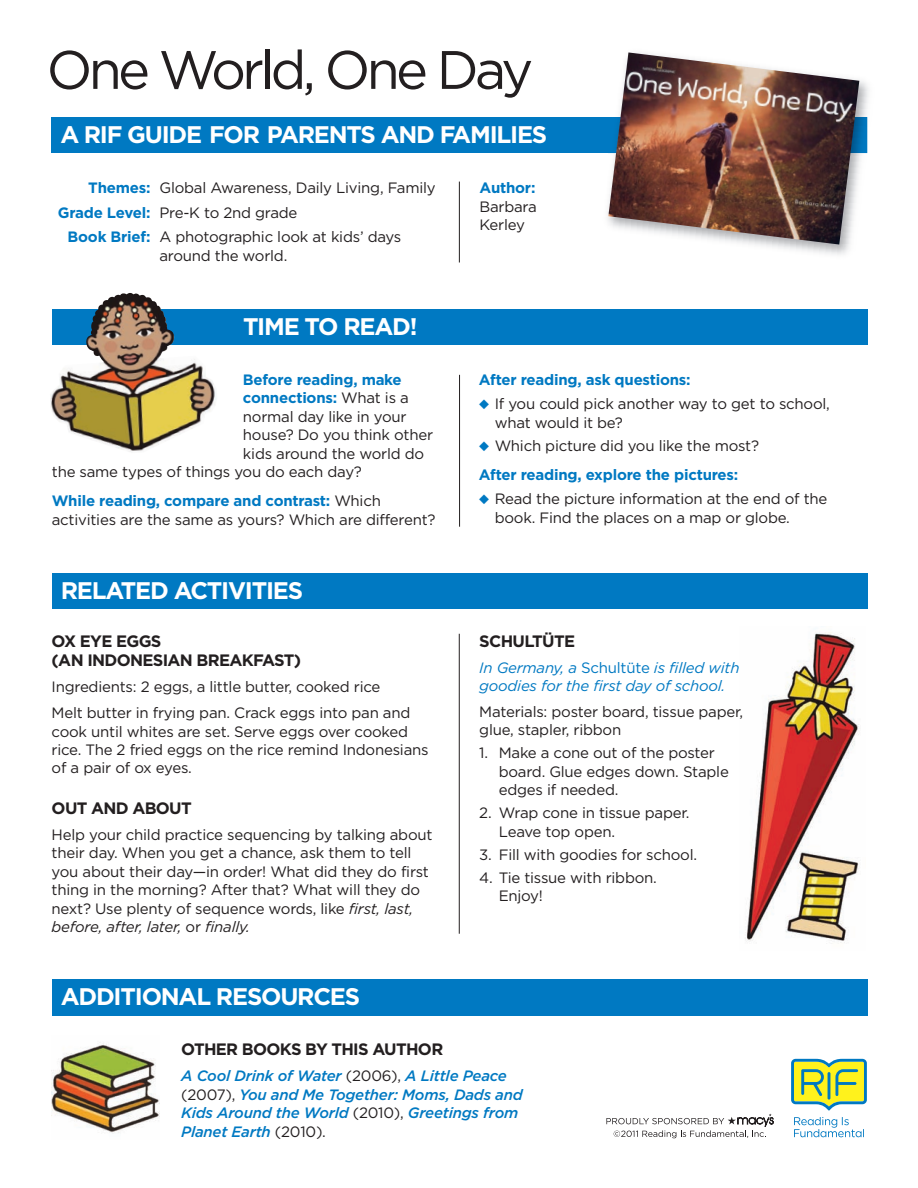
<style>
.page{position:relative;width:918px;height:1188px;background:#fff}
.page>*{position:absolute;margin:0;border:0;box-sizing:border-box;transform-origin:0 0}
.t1{font:54px "Gotham";letter-spacing:-.07em;color:#231f20}
.t2{font:700 24px "Gotham";letter-spacing:-.05em;color:#fff}
.t3{font:700 16.5px/19.5px "Gotham";letter-spacing:-.04em;color:#231f20}
.t4{font:15px/18.5px "Gotham";letter-spacing:-.015em;color:#231f20}
.t5{font:700 15px/29px "Gotham";letter-spacing:-.015em;color:#0079c2}
.t6{font:italic 500 15px/18.5px "Gotham";letter-spacing:-.015em;color:#0079c2}
.t7{font:italic 15px/18.5px "Gotham";letter-spacing:-.015em;color:#0079c2}
.s1{font-weight:700;color:#0079c2}
.s2{font-weight:400;color:#231f20}
.s3{font-style:italic}
.s4{color:#0079c2}
.s5{font-style:normal}
.s6{font-weight:400;font-style:normal;color:#231f20}
</style>
<div class="page">
<img style="left:745px;top:632px;width:114px;height:311px">
<svg style="left:791px;top:1059px;width:76px;height:51px;background:#b2cf69"></svg>
<svg style="left:794px;top:1117px;width:70px;height:20px"></svg>
<svg style="left:606px;top:1114px;width:168px;height:24px"></svg>
<div style="left:51px;top:117px;width:816px;height:36px;background:#0079c2"></div>
<div style="left:52px;top:309px;width:816px;height:36px;background:#0079c2"></div>
<hr style="left:459px;top:182px;width:1px;height:80px;background:#231f20">
<hr style="left:459px;top:375px;width:1px;height:152px;background:#231f20">
<div style="left:52px;top:573px;width:816px;height:36px;background:#0079c2"></div>
<hr style="left:459px;top:634px;width:1px;height:300px;background:#231f20">
<div style="left:52px;top:979px;width:816px;height:36px;background:#0079c2"></div>
<img style="left:51px;top:1042px;width:108px;height:92px">
<img style="left:607px;top:80px;width:262px;height:175px">
<img style="left:859px;top:117px;width:8px;height:36px">
<img style="left:608px;top:52px;width:251px;height:192px">
<img style="left:50px;top:293px;width:166px;height:159px">
<h1 class="t1" style="left:47px;top:51px;width:488px">One World, One Day</h1>
<h2 class="t2" style="left:60px;top:126px;width:488px">A RIF GUIDE FOR PARENTS AND FAMILIES</h2>
<p class="t4" style="left:88px;top:180px;width:349px"><span class="s1">Themes:</span> Global Awareness, Daily Living, Family</p>
<p class="t4" style="left:58px;top:205px;width:241px"><span class="s1">Grade Level:</span> Pre-K to 2nd grade</p>
<p class="t4" style="left:68px;top:229px;width:335px"><span class="s1">Book Brief:</span> A photographic look at kids’ days</p>
<p class="t4" style="left:159px;top:248px;width:129px">around the world.</p>
<h2 class="t2" style="left:243px;top:318px;width:176px">TIME TO READ!</h2>
<p class="t5" style="left:243px;top:366px;width:160px">Before reading, make</p>
<p class="t5" style="left:243px;top:385px;width:167px">connections: <span class="s2">What is a</span></p>
<p class="t4" style="left:243px;top:409px;width:165px">normal day like in your</p>
<p class="t4" style="left:243px;top:427px;width:192px">house? Do you think other</p>
<p class="t4" style="left:243px;top:446px;width:183px">kids around the world do</p>
<p class="t4" style="left:52px;top:464px;width:312px">the same types of things you do each day?</p>
<p class="t4" style="left:52px;top:493px;width:385px"><span class="s1">While reading, compare and contrast:</span> Which activities are the same as yours? Which are different?</p>
<h2 class="t2" style="left:61px;top:582px;width:244px">RELATED ACTIVITIES</h2>
<p class="t3" style="left:52px;top:632px;width:251px">OX EYE EGGS<br>(AN INDONESIAN BREAKFAST)</p>
<p class="t4" style="left:52px;top:675px;width:360px;line-height:26px">Ingredients: 2 eggs, a little butter, cooked rice<br>Melt butter in frying pan. Crack eggs into pan and</p>
<p class="t4" style="left:52px;top:723px;width:378px">cook until whites are set. Serve eggs over cooked rice. The 2 fried eggs on the rice remind Indonesians of a pair of ox eyes.</p>
<p class="t3" style="left:52px;top:800px;width:142px">OUT AND ABOUT</p>
<p class="t4" style="left:52px;top:827px;width:382px">Help your child practice sequencing by talking about their day. When you get a chance, ask them to tell you about their day—in order! What did they do first thing in the morning? After that? What will they do next? Use plenty of sequence words, like <span class="s3">first, last, before, after, later,</span> or <span class="s3">finally.</span></p>
<p class="t5" style="left:480px;top:175px;width:57px">Author:</p>
<p class="t4" style="left:480px;top:199px;width:59px">Barbara<br>Kerley</p>
<p class="t5" style="left:479px;top:367px;width:213px">After reading, ask questions:</p>
<p class="t4" style="left:495px;top:396px;width:337px;text-indent:-16px"><span class="s4">◆</span> If you could pick another way to get to school, what would it be?</p>
<p class="t5" style="left:479px;top:432px;width:282px">◆ <span class="s2">Which picture did you like the most?<br></span>After reading, explore the pictures:</p>
<p class="t4" style="left:495px;top:491px;width:334px;text-indent:-16px"><span class="s4">◆</span> Read the picture information at the end of the book. Find the places on a map or globe.</p>
<p class="t3" style="left:479px;top:632px;width:97px">SCHULTÜTE</p>
<p class="t7" style="left:479px;top:659px;width:262px">In Germany, a <span class="s5">Schultüte</span> is filled with goodies for the first day of school.</p>
<p class="t4" style="left:479px;top:704px;width:265px">Materials: poster board, tissue paper, glue, stapler, ribbon</p>
<p class="t4" style="left:499px;top:745px;width:232px;text-indent:-20px">1. Make a cone out of the poster board. Glue edges down. Staple edges if needed.</p>
<p class="t4" style="left:499px;top:805px;width:192px;text-indent:-20px">2. Wrap cone in tissue paper.<br>Leave top open.</p>
<p class="t4" style="left:479px;top:846px;width:219px">3. Fill with goodies for school.</p>
<p class="t4" style="left:499px;top:869px;width:160px;text-indent:-20px">4. Tie tissue with ribbon.<br>Enjoy!</p>
<h2 class="t2" style="left:61px;top:988px;width:301px">ADDITIONAL RESOURCES</h2>
<p class="t3" style="left:181px;top:1041px;width:264px">OTHER BOOKS BY THIS AUTHOR</p>
<p class="t6" style="left:181px;top:1067px;width:343px">A Cool Drink of Water <span class="s6">(2006),</span> A Little Peace <span class="s6">(2007),</span> You and Me Together: Moms, Dads and Kids Around the World <span class="s6">(2010),</span> Greetings from Planet Earth <span class="s6">(2010).</span></p>
</div>
